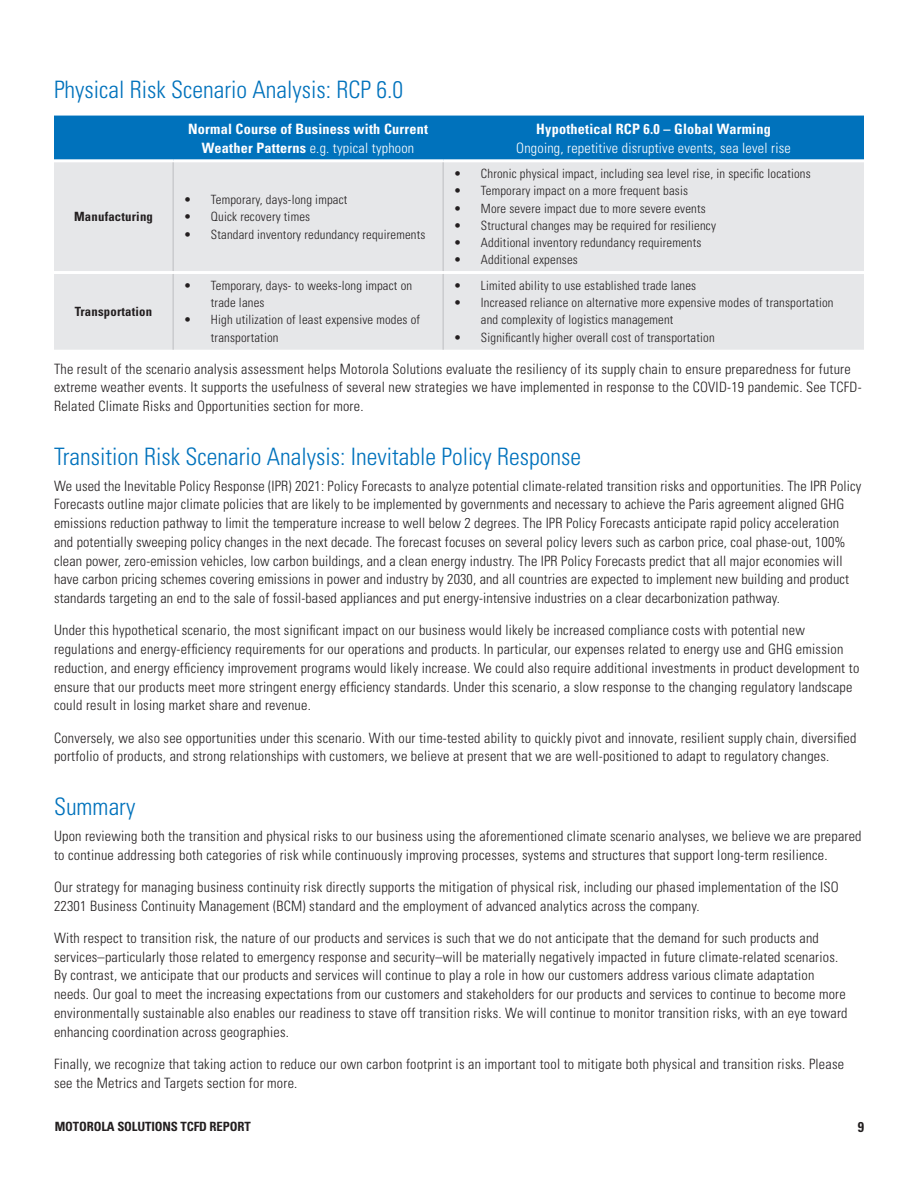
<style>
.page{position:relative;width:918px;height:1188px;background:#fff}
.page>*{position:absolute;margin:0;border:0;box-sizing:border-box;transform-origin:0 0}
.Header_2{font:300 condensed 24px "Univers LT Std";color:#0072bc}
.Body_Copy_Main{font:300 condensed 14.25px/18.8px "Univers LT Std";letter-spacing:.015em;color:#231f20}
.Body_Copy_Main-2{font:700 condensed 14.25px/18.8px "Univers LT Std";letter-spacing:.015em;color:#fff;text-align:center}
.Body_Copy_Main-3{font:300 condensed 14.25px "Univers LT Std";letter-spacing:.015em;color:#fff}
.t1{font:700 condensed 14.25px "Univers LT Std";color:#231f20}
.t2{font:300 condensed 12.75px/17.2px "Univers LT Std";letter-spacing:.015em;color:#231f20}
.Body_Copy_Main-4{font:700 condensed 12.75px "Univers LT Std";letter-spacing:.005em;color:#231f20}
.s1{font-weight:300}
</style>
<div class="page">
<div style="left:54px;top:116px;width:810px;height:43px;background:#0072bc"></div>
<div style="left:54px;top:162px;width:810px;height:188px;background:#e6e7e9"></div>
<hr style="left:173px;top:274px;width:1px;height:76px;background:#bcbdc0">
<hr style="left:443px;top:274px;width:1px;height:76px;background:#bcbdc0">
<hr style="left:54px;top:271px;width:119px;height:3px;background:#fff">
<hr style="left:173px;top:271px;width:270px;height:3px;background:#fff">
<hr style="left:443px;top:271px;width:421px;height:3px;background:#fff">
<hr style="left:173px;top:162px;width:1px;height:109px;background:#bcbdc0">
<hr style="left:443px;top:162px;width:1px;height:109px;background:#bcbdc0">
<p class="Header_2" style="left:54px;top:76px;width:351px">Physical Risk Scenario Analysis: RCP 6.0</p>
<p class="Body_Copy_Main-4" style="left:74px;top:209px;width:80px">Manufacturing</p>
<p class="Body_Copy_Main-4" style="left:75px;top:303px;width:79px">Transportation</p>
<p class="Body_Copy_Main-2" style="left:188px;top:119px;width:241px">Normal Course of Business with Current<br>Weather Patterns <span class="s1">e.g. typical typhoon</span></p>
<p class="Body_Copy_Main-2" style="left:536px;top:119px;width:236px">Hypothetical RCP 6.0 – Global Warming</p>
<p class="Body_Copy_Main-3" style="left:516px;top:139px;width:276px">Ongoing, repetitive disruptive events, sea level rise</p>
<p class="t2" style="left:184px;top:191px;width:165px">• Temporary, days-long impact</p>
<p class="t2" style="left:184px;top:208px;width:128px">• Quick recovery times</p>
<p class="t2" style="left:184px;top:225px;width:243px">• Standard inventory redundancy requirements</p>
<p class="t2" style="left:211px;top:277px;width:203px;text-indent:-27px">• Temporary, days- to weeks-long impact on trade lanes</p>
<p class="t2" style="left:211px;top:311px;width:211px;text-indent:-27px">• High utilization of least expensive modes of transportation</p>
<p class="t2" style="left:454px;top:165px;width:358px">• Chronic physical impact, including sea level rise, in specific locations</p>
<p class="t2" style="left:454px;top:182px;width:236px">• Temporary impact on a more frequent basis</p>
<p class="t2" style="left:454px;top:200px;width:253px">• More severe impact due to more severe events</p>
<p class="t2" style="left:454px;top:217px;width:264px">• Structural changes may be required for resiliency</p>
<p class="t2" style="left:454px;top:234px;width:249px">• Additional inventory redundancy requirements</p>
<p class="t2" style="left:454px;top:251px;width:125px">• Additional expenses</p>
<p class="t2" style="left:454px;top:277px;width:244px">• Limited ability to use established trade lanes</p>
<p class="t2" style="left:481px;top:294px;width:354px;text-indent:-27px">• Increased reliance on alternative more expensive modes of transportation and complexity of logistics management</p>
<p class="t2" style="left:454px;top:328px;width:262px">• Significantly higher overall cost of transportation</p>
<p class="Body_Copy_Main" style="left:54px;top:359px;width:809px">The result of the scenario analysis assessment helps Motorola Solutions evaluate the resiliency of its supply chain to ensure preparedness for future extreme weather events. It supports the usefulness of several new strategies we have implemented in response to the COVID-19 pandemic. See TCFD-<br>Related Climate Risks and Opportunities section for more.</p>
<p class="Header_2" style="left:54px;top:442px;width:529px">Transition Risk Scenario Analysis: Inevitable Policy Response</p>
<p class="Body_Copy_Main" style="left:54px;top:476px;width:809px">We used the Inevitable Policy Response (IPR) 2021: Policy Forecasts to analyze potential climate-related transition risks and opportunities. The IPR Policy Forecasts outline major climate policies that are likely to be implemented by governments and necessary to achieve the Paris agreement aligned GHG emissions reduction pathway to limit the temperature increase to well below 2 degrees. The IPR Policy Forecasts anticipate rapid policy acceleration and potentially sweeping policy changes in the next decade. The forecast focuses on several policy levers such as carbon price, coal phase-out, 100% clean power, zero-emission vehicles, low carbon buildings, and a clean energy industry. The IPR Policy Forecasts predict that all major economies will have carbon pricing schemes covering emissions in power and industry by 2030, and all countries are expected to implement new building and product standards targeting an end to the sale of fossil-based appliances and put energy-intensive industries on a clear decarbonization pathway.</p>
<p class="Body_Copy_Main" style="left:54px;top:621px;width:807px">Under this hypothetical scenario, the most significant impact on our business would likely be increased compliance costs with potential new regulations and energy-efficiency requirements for our operations and products. In particular, our expenses related to energy use and GHG emission reduction, and energy efficiency improvement programs would likely increase. We could also require additional investments in product development to ensure that our products meet more stringent energy efficiency standards. Under this scenario, a slow response to the changing regulatory landscape could result in losing market share and revenue.</p>
<p class="Body_Copy_Main" style="left:54px;top:728px;width:804px">Conversely, we also see opportunities under this scenario. With our time-tested ability to quickly pivot and innovate, resilient supply chain, diversified portfolio of products, and strong relationships with customers, we believe at present that we are well-positioned to adapt to regulatory changes.</p>
<p class="Header_2" style="left:54px;top:793px;width:83px">Summary</p>
<p class="Body_Copy_Main" style="left:54px;top:826px;width:809px">Upon reviewing both the transition and physical risks to our business using the aforementioned climate scenario analyses, we believe we are prepared to continue addressing both categories of risk while continuously improving processes, systems and structures that support long-term resilience.</p>
<p class="Body_Copy_Main" style="left:54px;top:877px;width:786px">Our strategy for managing business continuity risk directly supports the mitigation of physical risk, including our phased implementation of the ISO<br>22301 Business Continuity Management (BCM) standard and the employment of advanced analytics across the company.</p>
<p class="Body_Copy_Main" style="left:54px;top:928px;width:795px">With respect to transition risk, the nature of our products and services is such that we do not anticipate that the demand for such products and services–particularly those related to emergency response and security–will be materially negatively impacted in future climate-related scenarios.<br>By contrast, we anticipate that our products and services will continue to play a role in how our customers address various climate adaptation needs. Our goal to meet the increasing expectations from our customers and stakeholders for our products and services to continue to become more environmentally sustainable also enables our readiness to stave off transition risks. We will continue to monitor transition risks, with an eye toward enhancing coordination across geographies.</p>
<p class="Body_Copy_Main" style="left:54px;top:1054px;width:792px">Finally, we recognize that taking action to reduce our own carbon footprint is an important tool to mitigate both physical and transition risks. Please see the Metrics and Targets section for more.</p>
<p class="Body_Copy_Main-4" style="left:55px;top:1119px;width:198px">MOTOROLA SOLUTIONS TCFD REPORT</p>
<p class="t1" style="left:858px;top:1119px;width:8px">9</p>
</div>
